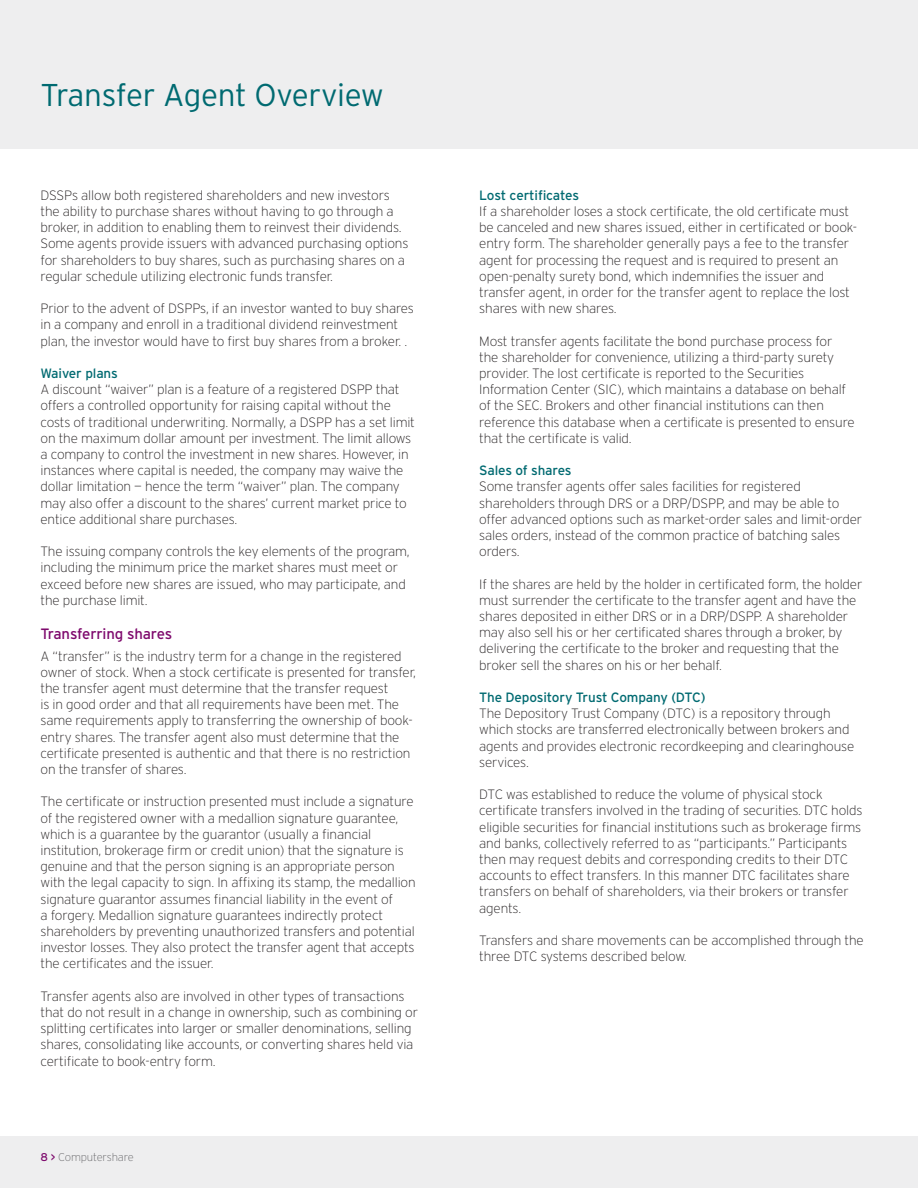
<style>
.page{position:relative;width:918px;height:1188px;background:#fff}
.page>*{position:absolute;margin:0;border:0;box-sizing:border-box;transform-origin:0 0}
.t1{font:300 31.5px "Interstate";letter-spacing:-.01em;color:#006a71}
.t2{font:15px "Interstate";letter-spacing:-.01em;color:#7e0a6d}
.t3{font:200 13.5px/16.2px "Interstate";letter-spacing:-.01em;color:#231f20}
.t4{font:13.5px "Interstate";letter-spacing:-.01em;color:#006a71}
.t5{font:200 11.25px "Interstate";letter-spacing:-.01em;color:#67676a}
.s1{font-weight:400;color:#7e0a6d}
</style>
<div class="page">
<div style="left:0;top:1136px;width:918px;height:52px;background:#eeeeef"></div>
<div style="left:0;top:0;width:918px;height:149px;background:#eeeeef"></div>
<h1 class="t1" style="left:41px;top:78px;width:345px">Transfer Agent Overview</h1>
<p class="t3" style="left:40px;top:187px;width:370px">DSSPs allow both registered shareholders and new investors the ability to purchase shares without having to go through a broker, in addition to enabling them to reinvest their dividends.<br>Some agents provide issuers with advanced purchasing options for shareholders to buy shares, such as purchasing shares on a regular schedule utilizing electronic funds transfer.</p>
<p class="t3" style="left:40px;top:300px;width:375px">Prior to the advent of DSPPs, if an investor wanted to buy shares in a company and enroll in a traditional dividend reinvestment plan, the investor would have to first buy shares from a broker. .</p>
<p class="t4" style="left:40px;top:366px;width:79px">Waiver plans</p>
<p class="t3" style="left:40px;top:381px;width:376px">A discount “waiver” plan is a feature of a registered DSPP that offers a controlled opportunity for raising capital without the costs of traditional underwriting. Normally, a DSPP has a set limit on the maximum dollar amount per investment. The limit allows a company to control the investment in new shares. However, in instances where capital is needed, the company may waive the dollar limitation — hence the term “waiver” plan. The company may also offer a discount to the shares’ current market price to entice additional share purchases.</p>
<p class="t3" style="left:40px;top:543px;width:371px">The issuing company controls the key elements of the program, including the minimum price the market shares must meet or exceed before new shares are issued, who may participate, and the purchase limit.</p>
<p class="t2" style="left:40px;top:625px;width:133px">Transferring shares</p>
<p class="t3" style="left:40px;top:648px;width:377px">A “transfer” is the industry term for a change in the registered owner of stock. When a stock certificate is presented for transfer, the transfer agent must determine that the transfer request<br>is in good order and that all requirements have been met. The same requirements apply to transferring the ownership of book&shy;entry shares. The transfer agent also must determine that the certificate presented is authentic and that there is no restriction on the transfer of shares.</p>
<p class="t3" style="left:40px;top:794px;width:377px">The certificate or instruction presented must include a signature of the registered owner with a medallion signature guarantee, which is a guarantee by the guarantor (usually a financial institution, brokerage firm or credit union) that the signature is genuine and that the person signing is an appropriate person with the legal capacity to sign. In affixing its stamp, the medallion signature guarantor assumes financial liability in the event of<br>a forgery. Medallion signature guarantees indirectly protect shareholders by preventing unauthorized transfers and potential investor losses. They also protect the transfer agent that accepts the certificates and the issuer.</p>
<p class="t3" style="left:40px;top:988px;width:379px">Transfer agents also are involved in other types of transactions that do not result in a change in ownership, such as combining or splitting certificates into larger or smaller denominations, selling shares, consolidating like accounts, or converting shares held via certificate to book-entry form.</p>
<p class="t5" style="left:40px;top:1150px;width:95px"><span class="s1">8 &gt;</span> Computershare</p>
<p class="t4" style="left:479px;top:188px;width:102px">Lost certificates</p>
<p class="t3" style="left:479px;top:203px;width:379px">If a shareholder loses a stock certificate, the old certificate must be canceled and new shares issued, either in certificated or book&shy;entry form. The shareholder generally pays a fee to the transfer agent for processing the request and is required to present an open-penalty surety bond, which indemnifies the issuer and transfer agent, in order for the transfer agent to replace the lost shares with new shares.</p>
<p class="t3" style="left:479px;top:333px;width:377px">Most transfer agents facilitate the bond purchase process for the shareholder for convenience, utilizing a third-party surety provider. The lost certificate is reported to the Securities Information Center (SIC), which maintains a database on behalf of the SEC. Brokers and other financial institutions can then reference this database when a certificate is presented to ensure that the certificate is valid.</p>
<p class="t4" style="left:479px;top:463px;width:94px">Sales of shares</p>
<p class="t3" style="left:479px;top:479px;width:385px">Some transfer agents offer sales facilities for registered shareholders through DRS or a DRP/DSPP, and may be able to offer advanced options such as market-order sales and limit-order sales orders, instead of the common practice of batching sales orders.</p>
<p class="t3" style="left:479px;top:576px;width:385px">If the shares are held by the holder in certificated form, the holder must surrender the certificate to the transfer agent and have the shares deposited in either DRS or in a DRP/DSPP. A shareholder may also sell his or her certificated shares through a broker, by delivering the certificate to the broker and requesting that the broker sell the shares on his or her behalf.</p>
<p class="t4" style="left:479px;top:690px;width:228px">The Depository Trust Company (DTC)</p>
<p class="t3" style="left:479px;top:705px;width:377px">The Depository Trust Company (DTC) is a repository through which stocks are transferred electronically between brokers and agents and provides electronic recordkeeping and clearinghouse services.</p>
<p class="t3" style="left:479px;top:786px;width:385px">DTC was established to reduce the volume of physical stock certificate transfers involved in the trading of securities. DTC holds eligible securities for financial institutions such as brokerage firms and banks, collectively referred to as “participants.” Participants then may request debits and corresponding credits to their DTC accounts to effect transfers. In this manner DTC facilitates share transfers on behalf of shareholders, via their brokers or transfer agents.</p>
<p class="t3" style="left:479px;top:932px;width:386px">Transfers and share movements can be accomplished through the three DTC systems described below.</p>
</div>
